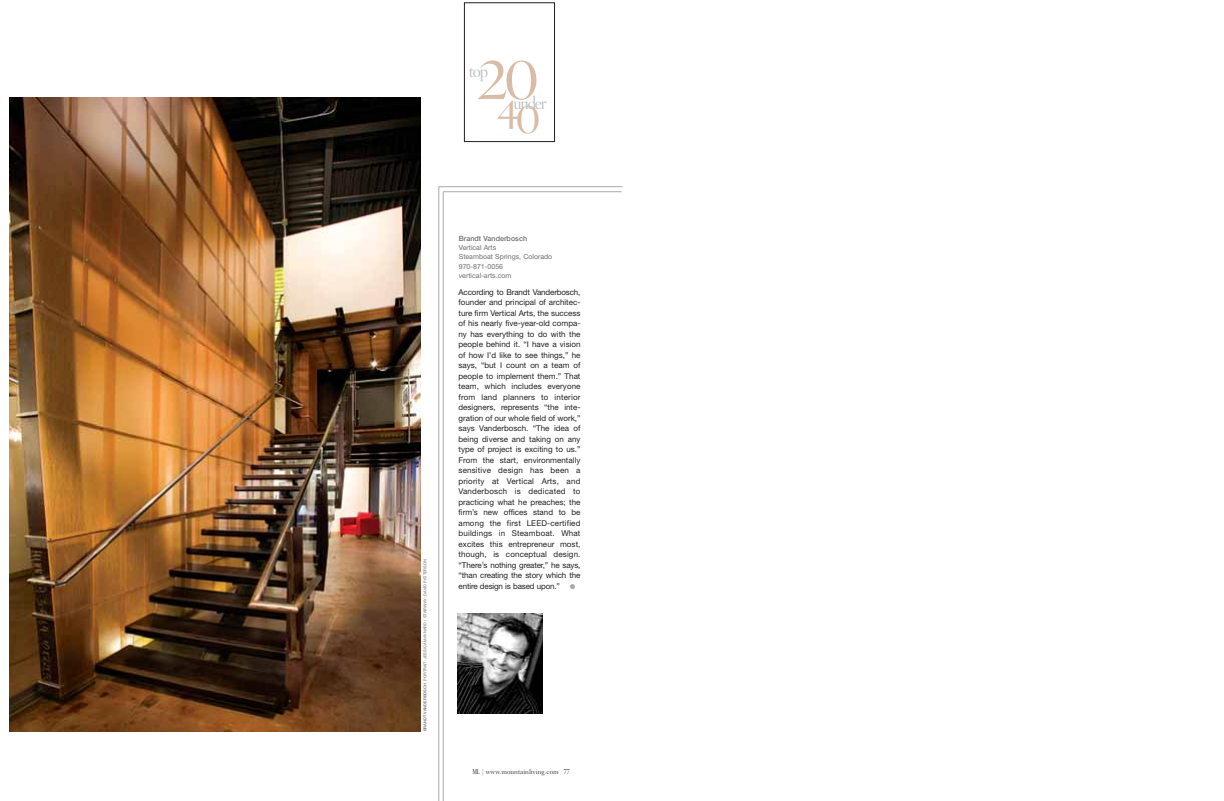
<style>
.page{position:relative;width:1224px;height:801px;background:#fff}
.page>*{position:absolute;margin:0;border:0;box-sizing:border-box;transform-origin:0 0}
.t1{font:52.9px "Hoefler Titling HTF Lt SC";color:#d9bca6;scale:1.11 1}
.t2{font:37.6px "Hoefler Titling HTF Lt SC";color:#d9bca6;scale:1.11 1}
.t3{font:17.4px "Hoefler Titling HTF Lt Roman";letter-spacing:-.07em;color:#bbbdc0;scale:.92 1}
.t4{font:8px/10.5px "Helvetica Neue";letter-spacing:-.015em;color:#231f20;text-align:justify}
.t5{font:500 7.2px "Helvetica Neue";color:#6d6e70}
.t6{font:7px/9px "Helvetica Neue";color:#6d6e70}
.t7{font:300 7px "Fairfield LH";letter-spacing:.005em;color:#231f20;scale:.55 1}
.t8{font:4px "Helvetica Neue";color:#6d6e70}
.s1{font-weight:500}
.s2{color:#a7a9ac}
.s3{font-family:"Hoefler Titling HTF Sm Roman";font-weight:400}
.s4{font-family:"Hoefler Titling HTF Lt SC";font-weight:400;font-size:6.8px}
</style>
<div class="page">
<hr style="left:439px;top:187px;width:183px;height:1px;background:#a7a9ac">
<hr style="left:443px;top:192px;width:179px;height:1px;background:#a7a9ac">
<div style="left:464px;top:3px;width:91px;height:139px;border:1px solid #231f20"></div>
<img style="left:9px;top:98px;width:412px;height:634px">
<hr style="left:443px;top:192px;width:1px;height:609px;background:#a7a9ac">
<hr style="left:439px;top:187px;width:1px;height:614px;background:#a7a9ac">
<img style="left:458px;top:614px;width:84px;height:100px">
<h1 class="t1" style="left:477px;top:50px;width:58px">20</h1>
<h2 class="t2" style="left:496px;top:96px;width:42px">40</h2>
<h3 class="t3" style="left:469px;top:63px;width:23px">top</h3>
<h3 class="t3" style="left:514px;top:95px;width:37px">under</h3>
<p class="t8" style="left:424px;top:731px;width:174px;rotate:-90deg"><span class="s1">BRANDT VANDERBOSCH</span> PORTRAIT: JESSICA MAYNARD / STAIRWAY: DAVID PATTERSON</p>
<p class="t5" style="left:459px;top:236px;width:70px">Brandt Vanderbosch</p>
<p class="t6" style="left:459px;top:244px;width:95px">Vertical Arts<br>Steamboat Springs, Colorado<br>970-871-0056 vertical-arts.com</p>
<p class="t4" style="left:459px;top:288px;width:123px">According to Brandt Vanderbosch, founder and principal of architec&shy;ture firm Vertical Arts, the success of his nearly five-year-old compa&shy;ny has everything to do with the people behind it. “I have a vision of how I’d like to see things,” he says, “but I count on a team of people to implement them.” That team, which includes everyone from land planners to interior designers, represents “the inte&shy;gration of our whole field of work,” says Vanderbosch. “The idea of being diverse and taking on any type of project is exciting to us.” From the start, environmentally sensitive design has been a priority at Vertical Arts, and Vanderbosch is dedicated to practicing what he preaches; the firm’s new offices stand to be among the first LEED-certified buildings in Steamboat. What excites this entrepreneur most, though, is conceptual design. “There’s nothing greater,” he says, “than creating the story which the entire design is based upon.” <span class="s2">●</span></p>
<p class="t7" style="left:472px;top:769px;width:179px"><span class="s3">ML</span> | www.mountainliving.com <span class="s4">77</span></p>
</div>
